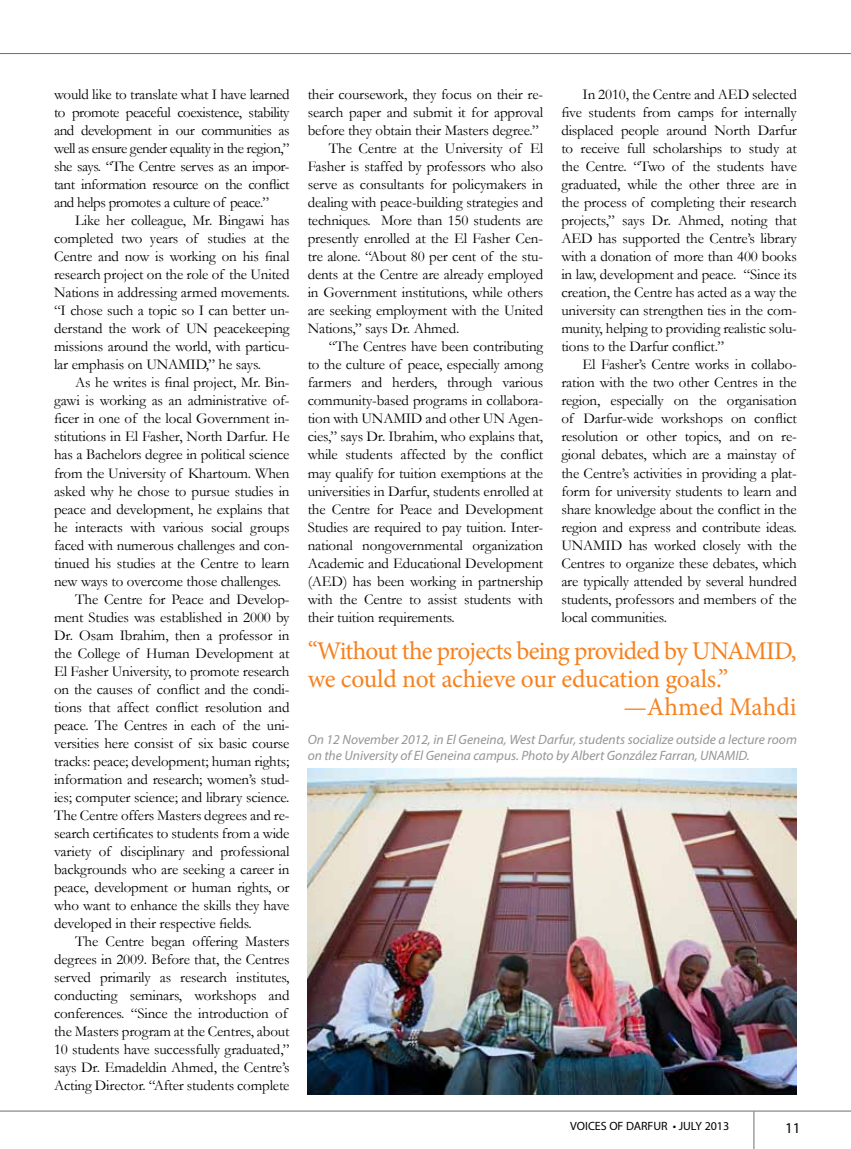
<style>
.page{position:relative;width:851px;height:1149px;background:#fff}
.page>*{position:absolute;margin:0;border:0;box-sizing:border-box;transform-origin:0 0}
.t1{font:25.5px "Minion Pro";letter-spacing:-.02em;color:#f58220}
.t2{font:25.5px "Minion Pro";color:#f58220}
.t3{font:15px/18px "Garamond";letter-spacing:-.01em;color:#000;text-align:justify}
.t4{font:15px "Myriad Pro";color:#000}
.t5{font:italic 13.5px/16.2px "Myriad Pro";color:#939598}
.t6{font:12px "Myriad Pro";color:#000}
</style>
<div class="page">
<hr style="left:0;top:1110px;width:850px;height:1px;background:#6d6e71">
<hr style="left:753px;top:1111px;width:1px;height:37px;background:#6d6e71">
<hr style="left:0;top:53px;width:850px;height:1px;background:#6d6e71">
<img style="left:307px;top:768px;width:489px;height:326px">
<p class="t3" style="left:54px;top:85px;width:237px">would like to translate what I have learned to promote peaceful coexistence, stability and development in our communities as well as ensure gender equality in the region,” she says. “The Centre serves as an impor&shy;tant information resource on the conflict and helps promotes a culture of peace.”</p>
<p class="t3" style="left:54px;top:211px;width:237px;text-indent:21px">Like her colleague, Mr. Bingawi has completed two years of studies at the Centre and now is working on his final research project on the role of the United Nations in addressing armed movements. “I chose such a topic so I can better un&shy;derstand the work of UN peacekeeping missions around the world, with particu&shy;lar emphasis on UNAMID,” he says.</p>
<p class="t3" style="left:75px;top:373px;width:216px">As he writes is final project, Mr. Bin-</p>
<p class="t3" style="left:54px;top:391px;width:237px">gawi is working as an administrative of-</p>
<p class="t3" style="left:54px;top:409px;width:237px">ficer in one of the local Government in-</p>
<p class="t3" style="left:54px;top:427px;width:237px">stitutions in El Fasher, North Darfur. He</p>
<p class="t3" style="left:54px;top:445px;width:237px">has a Bachelors degree in political science</p>
<p class="t3" style="left:54px;top:463px;width:237px">from the University of Khartoum. When</p>
<p class="t3" style="left:54px;top:481px;width:237px">asked why he chose to pursue studies in</p>
<p class="t3" style="left:54px;top:499px;width:237px">peace and development, he explains that</p>
<p class="t3" style="left:54px;top:517px;width:237px">he interacts with various social groups</p>
<p class="t3" style="left:54px;top:535px;width:237px">faced with numerous challenges and con-</p>
<p class="t3" style="left:54px;top:553px;width:237px">tinued his studies at the Centre to learn</p>
<p class="t3" style="left:54px;top:571px;width:228px">new ways to overcome those challenges.</p>
<p class="t3" style="left:75px;top:589px;width:216px">The Centre for Peace and Develop-</p>
<p class="t3" style="left:54px;top:607px;width:237px">ment Studies was established in 2000 by</p>
<p class="t3" style="left:54px;top:625px;width:237px">Dr. Osam Ibrahim, then a professor in</p>
<p class="t3" style="left:54px;top:643px;width:237px">the College of Human Development at</p>
<p class="t3" style="left:54px;top:661px;width:237px">El Fasher University, to promote research</p>
<p class="t3" style="left:54px;top:679px;width:237px">on the causes of conflict and the condi-</p>
<p class="t3" style="left:54px;top:697px;width:237px">tions that affect conflict resolution and</p>
<p class="t3" style="left:54px;top:715px;width:237px">peace. The Centres in each of the uni-</p>
<p class="t3" style="left:54px;top:733px;width:237px">versities here consist of six basic course</p>
<p class="t3" style="left:54px;top:751px;width:237px">tracks: peace; development; human rights;</p>
<p class="t3" style="left:54px;top:769px;width:237px">information and research; women’s stud-</p>
<p class="t3" style="left:54px;top:787px;width:237px">ies; computer science; and library science.</p>
<p class="t3" style="left:54px;top:805px;width:237px">The Centre offers Masters degrees and re-</p>
<p class="t3" style="left:54px;top:823px;width:237px">search certificates to students from a wide</p>
<p class="t3" style="left:54px;top:841px;width:237px">variety of disciplinary and professional</p>
<p class="t3" style="left:54px;top:859px;width:237px">backgrounds who are seeking a career in</p>
<p class="t3" style="left:54px;top:877px;width:237px">peace, development or human rights, or</p>
<p class="t3" style="left:54px;top:895px;width:237px">who want to enhance the skills they have</p>
<p class="t3" style="left:54px;top:913px;width:199px">developed in their respective fields.</p>
<p class="t3" style="left:75px;top:931px;width:216px">The Centre began offering Masters</p>
<p class="t3" style="left:54px;top:949px;width:237px">degrees in 2009. Before that, the Centres</p>
<p class="t3" style="left:54px;top:967px;width:237px">served primarily as research institutes,</p>
<p class="t3" style="left:54px;top:985px;width:237px">conducting seminars, workshops and</p>
<p class="t3" style="left:54px;top:1003px;width:235px">conferences. “Since the introduction of</p>
<p class="t3" style="left:54px;top:1021px;width:237px">the Masters program at the Centres, about</p>
<p class="t3" style="left:54px;top:1039px;width:237px">10 students have successfully graduated,”</p>
<p class="t3" style="left:54px;top:1057px;width:237px">says Dr. Emadeldin Ahmed, the Centre’s</p>
<p class="t3" style="left:54px;top:1075px;width:237px">Acting Director. “After students complete</p>
<p class="t3" style="left:307px;top:85px;width:237px">their coursework, they focus on their re-</p>
<p class="t3" style="left:307px;top:103px;width:237px">search paper and submit it for approval</p>
<p class="t3" style="left:307px;top:121px;width:233px">before they obtain their Masters degree.”</p>
<p class="t3" style="left:329px;top:139px;width:216px">The Centre at the University of El</p>
<p class="t3" style="left:307px;top:157px;width:237px">Fasher is staffed by professors who also</p>
<p class="t3" style="left:307px;top:175px;width:237px">serve as consultants for policymakers in</p>
<p class="t3" style="left:307px;top:193px;width:237px">dealing with peace-building strategies and</p>
<p class="t3" style="left:307px;top:211px;width:237px">techniques. More than 150 students are</p>
<p class="t3" style="left:307px;top:229px;width:237px">presently enrolled at the El Fasher Cen-</p>
<p class="t3" style="left:307px;top:247px;width:237px">tre alone. “About 80 per cent of the stu-</p>
<p class="t3" style="left:307px;top:265px;width:237px">dents at the Centre are already employed</p>
<p class="t3" style="left:307px;top:283px;width:237px">in Government institutions, while others</p>
<p class="t3" style="left:307px;top:301px;width:237px">are seeking employment with the United</p>
<p class="t3" style="left:307px;top:319px;width:153px">Nations,” says Dr. Ahmed.</p>
<p class="t3" style="left:329px;top:337px;width:216px">“The Centres have been contributing</p>
<p class="t3" style="left:307px;top:355px;width:237px">to the culture of peace, especially among</p>
<p class="t3" style="left:307px;top:373px;width:237px">farmers and herders, through various</p>
<p class="t3" style="left:307px;top:391px;width:237px">community-based programs in collabora-</p>
<p class="t3" style="left:307px;top:409px;width:237px">tion with UNAMID and other UN Agen-</p>
<p class="t3" style="left:307px;top:427px;width:237px">cies,” says Dr. Ibrahim, who explains that,</p>
<p class="t3" style="left:307px;top:445px;width:237px">while students affected by the conflict</p>
<p class="t3" style="left:307px;top:463px;width:237px">may qualify for tuition exemptions at the</p>
<p class="t3" style="left:307px;top:481px;width:237px">universities in Darfur, students enrolled at</p>
<p class="t3" style="left:307px;top:499px;width:237px">the Centre for Peace and Development</p>
<p class="t3" style="left:307px;top:517px;width:237px">Studies are required to pay tuition. Inter-</p>
<p class="t3" style="left:307px;top:535px;width:237px">national nongovernmental organization</p>
<p class="t3" style="left:307px;top:553px;width:237px">Academic and Educational Development</p>
<p class="t3" style="left:307px;top:571px;width:237px">(AED) has been working in partnership</p>
<p class="t3" style="left:307px;top:589px;width:237px">with the Centre to assist students with</p>
<p class="t3" style="left:307px;top:607px;width:149px">their tuition requirements.</p>
<p class="t3" style="left:561px;top:85px;width:237px;text-indent:21px">In 2010, the Centre and AED selected five students from camps for internally displaced people around North Darfur to receive full scholarships to study at the Centre. “Two of the students have graduated, while the other three are in the process of completing their research projects,” says Dr. Ahmed, noting that AED has supported the Centre’s library with a donation of more than 400 books in law, development and peace. “Since its creation, the Centre has acted as a way the university can strengthen ties in the com&shy;munity, helping to providing realistic solu&shy;tions to the Darfur conflict.”</p>
<p class="t3" style="left:561px;top:355px;width:237px;text-align:left;text-indent:21px">El Fasher’s Centre works in collabo&shy;ration with the two other Centres in the region, especially on the organisation of Darfur-wide workshops on conflict resolution or other topics, and on re&shy;gional debates, which are a mainstay of the Centre’s activities in providing a plat&shy;form for university students to learn and share knowledge about the conflict in the region and express and contribute ideas.<br>UNAMID has worked closely with the Centres to organize these debates, which are typically attended by several hundred students, professors and members of the local communities.</p>
<h1 class="t1" style="left:307px;top:633px;width:490px">“Without the projects being provided by UNAMID,</h1>
<h1 class="t1" style="left:307px;top:661px;width:422px">we could not achieve our education goals.”</h1>
<h1 class="t2" style="left:623px;top:689px;width:175px">—Ahmed Mahdi</h1>
<p class="t5" style="left:307px;top:731px;width:490px">On 12 November 2012, in El Geneina, West Darfur, students socialize outside a lecture room on the University of El Geneina campus. Photo by Albert González Farran, UNAMID.</p>
<p class="t6" style="left:570px;top:1118px;width:161px">VOICES OF DARFUR • JULY 2013</p>
<p class="t4" style="left:785px;top:1117px;width:17px">11</p>
</div>
